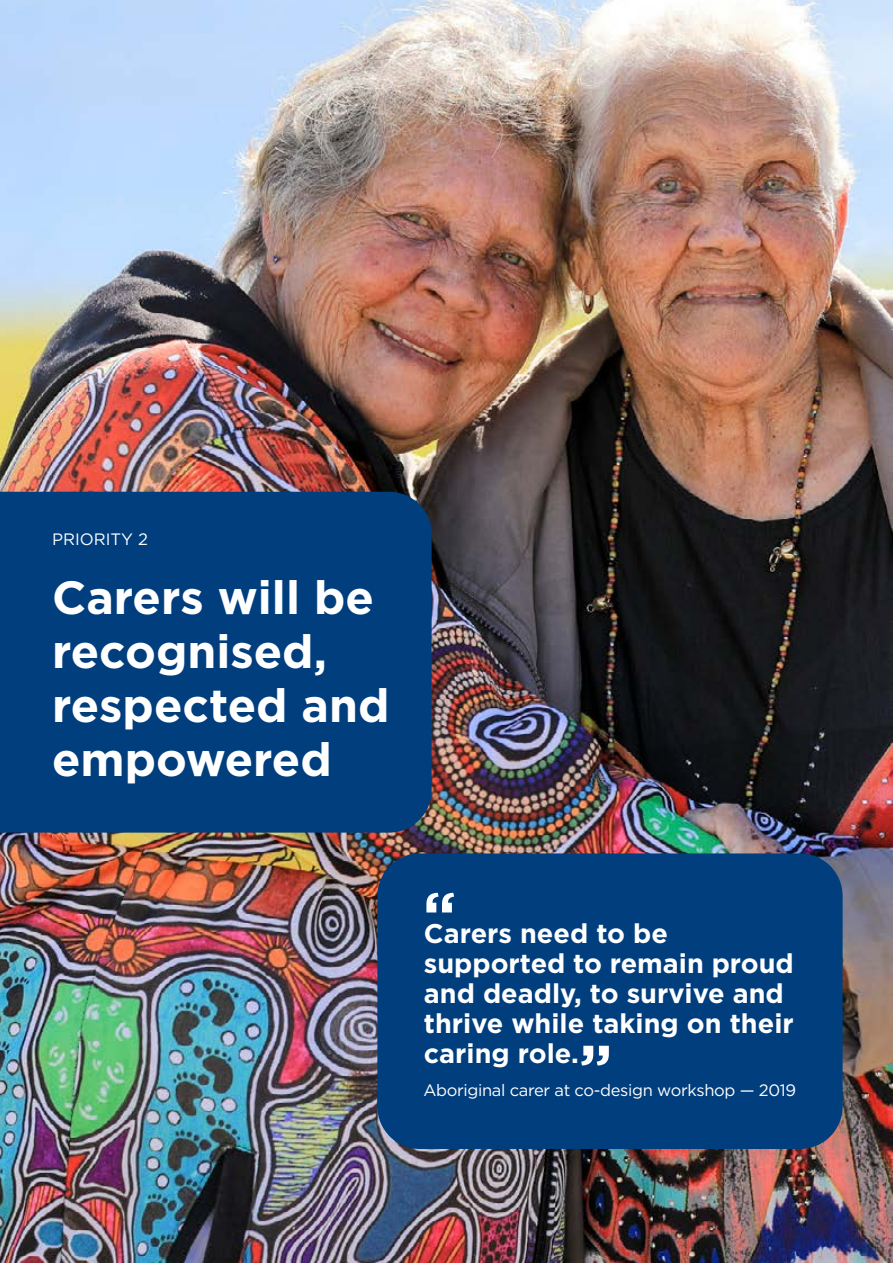
<style>
.page{position:relative;width:893px;height:1263px;background:#fff}
.page>*{position:absolute;margin:0;border:0;box-sizing:border-box;transform-origin:0 0}
.Body{font:700 61.2px "Gotham";color:#fff}
.t1{font:700 46.5px/54px "Gotham";color:#fff}
.Body-2{font:700 27px/30px "Gotham";color:#fff}
.Body-3{font:16.5px "Gotham";letter-spacing:-.02em;color:#fff}
.Body-4{font:16.5px "Gotham";color:#fff}
</style>
<div class="page">
<img style="left:0;top:0;width:893px;height:1263px">
<div style="left:0;top:492px;width:432px;height:341px;background:#003e7e"></div>
<div style="left:377px;top:853px;width:466px;height:296px;background:#003e7e;border-radius:43px"></div>
<svg style="left:581px;top:1046px;width:28px;height:19px"></svg>
<p class="Body-4" style="left:52px;top:530px;width:97px">PRIORITY 2</p>
<h1 class="t1" style="left:52px;top:569px;width:339px">Carers will be recognised, respected and empowered</h1>
<p class="Body" style="left:423px;top:879px;width:35px">“</p>
<p class="Body-2" style="left:424px;top:917px;width:371px">Carers need to be supported to remain proud and deadly, to survive and thrive while taking on their caring role.</p>
<p class="Body-3" style="left:423px;top:1081px;width:374px">Aboriginal carer at co-design workshop — 2019</p>
</div>
